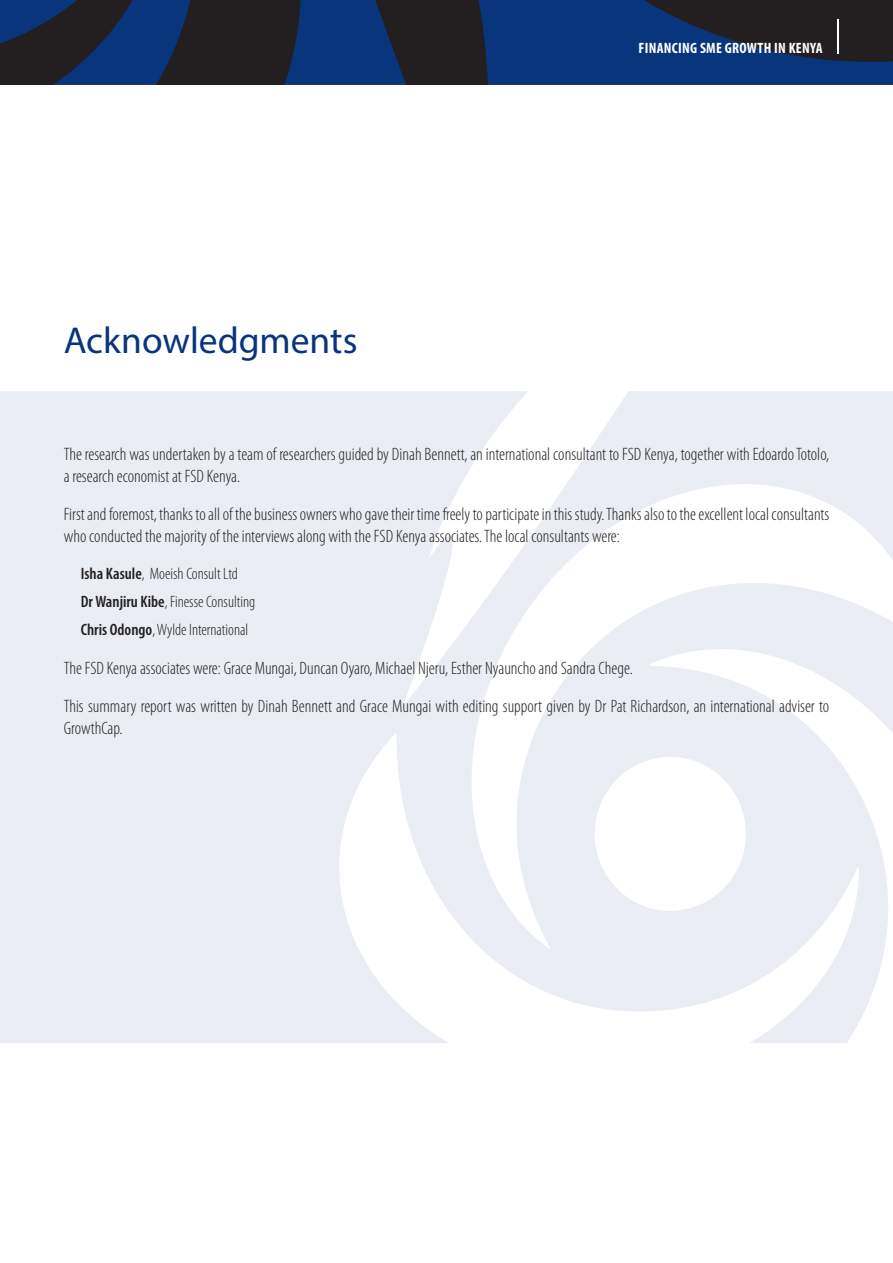
<style>
.page{position:relative;width:893px;height:1263px;background:#fff}
.page>*{position:absolute;margin:0;border:0;box-sizing:border-box;transform-origin:0 0}
.t1{font:37.5px "Myriad Pro";color:#08357c}
.t2{font:300 condensed 18px/21.6px "Myriad Pro";color:#231f20}
.FSD_body_text{font:300 condensed 16.5px "Myriad Pro";color:#231f20}
.t3{font:700 condensed 15px "Myriad Pro";letter-spacing:.02em;color:#fff}
.s1{font-weight:600}
</style>
<div class="page">
<div style="left:0;top:391px;width:893px;height:652px;background:#ebedf5"></div>
<svg style="left:339px;top:391px;width:554px;height:652px"></svg>
<svg style="left:0;top:0;width:893px;height:85px;background:#142a50"></svg>
<hr style="left:837px;top:20px;width:2px;height:34px;background:#fff">
<p class="t1" style="left:64px;top:317px;width:295px">Acknowledgments</p>
<p class="t3" style="left:638px;top:39px;width:186px">FINANCING SME GROWTH IN KENYA</p>
<p class="t2" style="left:64px;top:444px;width:767px">The research was undertaken by a team of researchers guided by Dinah Bennett, an international consultant to FSD Kenya, together with Edoardo Totolo, a research economist at FSD Kenya.</p>
<p class="t2" style="left:64px;top:504px;width:767px">First and foremost, thanks to all of the business owners who gave their time freely to participate in this study. Thanks also to the excellent local consultants who conducted the majority of the interviews along with the FSD Kenya associates. The local consultants were:</p>
<p class="FSD_body_text" style="left:81px;top:564px;width:159px"><span class="s1">Isha Kasule</span>, Moeish Consult Ltd</p>
<p class="FSD_body_text" style="left:81px;top:593px;width:176px"><span class="s1">Dr Wanjiru Kibe</span>, Finesse Consulting</p>
<p class="FSD_body_text" style="left:81px;top:621px;width:169px"><span class="s1">Chris Odongo</span>, Wylde International</p>
<p class="t2" style="left:64px;top:657px;width:571px">The FSD Kenya associates were: Grace Mungai, Duncan Oyaro, Michael Njeru, Esther Nyauncho and Sandra Chege.</p>
<p class="t2" style="left:64px;top:696px;width:767px">This summary report was written by Dinah Bennett and Grace Mungai with editing support given by Dr Pat Richardson, an international adviser to<br>GrowthCap.</p>
</div>
